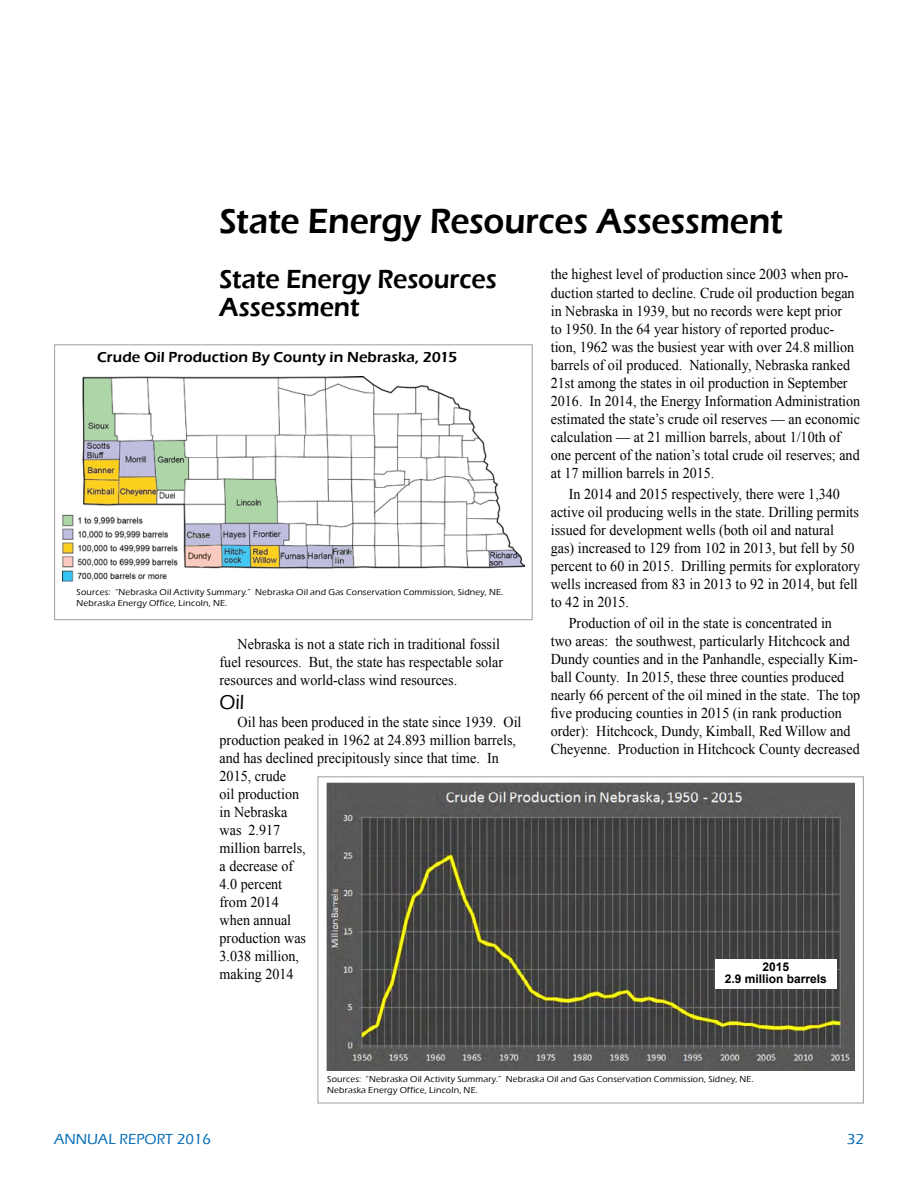
<style>
.page{position:relative;width:918px;height:1188px;background:#fff}
.page>*{position:absolute;margin:0;border:0;box-sizing:border-box;transform-origin:0 0}
.t1{font:600 36px "Eras ITC";letter-spacing:-.005em;color:#000;scale:.94 1}
.t2{font:600 27px/28.5px "Eras ITC";letter-spacing:-.005em;color:#000;scale:.94 1}
.t3{font:500 21px "Eras ITC";color:#000;scale:.94 1}
.t4{font:15px/18px "Times New Roman";color:#000;scale:.94 1}
.t5{font:600 15px "Eras ITC";letter-spacing:.005em;color:#000}
.t6{font:500 15px "Eras ITC";color:#006bb6}
.t7{font:700 12px/12px "Arial";color:#000;text-align:center}
.t8{font:500 9px/10.5px "Eras ITC";letter-spacing:.02em;color:#000}
</style>
<div class="page">
<img style="left:63px;top:376px;width:462px;height:206px">
<div style="left:54px;top:344px;width:479px;height:276px;border:1px solid #a7a9ac"></div>
<img style="left:326px;top:783px;width:529px;height:288px">
<div style="left:715px;top:960px;width:121px;height:29px;background:#fff"></div>
<h1 class="t1" style="left:220px;top:200px;width:601px">State Energy Resources Assessment</h1>
<h2 class="t2" style="left:220px;top:265px;width:296px">State Energy Resources<br>Assessment</h2>
<p class="t5" style="left:97px;top:349px;width:362px">Crude Oil Production By County in Nebraska, 2015</p>
<p class="t8" style="left:77px;top:587px;width:428px">Sources: “Nebraska Oil Activity Summary.” Nebraska Oil and Gas Conservation Commission, Sidney, NE.<br>Nebraska Energy Office, Lincoln, NE.</p>
<p class="t4" style="left:220px;top:635px;width:303px;text-indent:18px">Nebraska is not a state rich in traditional fossil fuel resources. But, the state has respectable solar resources and world-class wind resources.</p>
<h3 class="t3" style="left:220px;top:690px;width:28px">Oil</h3>
<p class="t4" style="left:220px;top:713px;width:323px;text-indent:18px">Oil has been produced in the state since 1939. Oil production peaked in 1962 at 24.893 million barrels, and has declined precipitously since that time. In<br>2015, crude<br>oil production<br>in Nebraska<br>was 2.917<br>million barrels,<br>a decrease of<br>4.0 percent<br>from 2014<br>when annual<br>production was<br>3.038 million,<br>making 2014</p>
<p class="t4" style="left:551px;top:265px;width:331px">the highest level of production since 2003 when pro&shy;duction started to decline. Crude oil production began in Nebraska in 1939, but no records were kept prior<br>to 1950. In the 64 year history of reported produc&shy;tion, 1962 was the busiest year with over 24.8 million barrels of oil produced. Nationally, Nebraska ranked 21st among the states in oil production in September 2016. In 2014, the Energy Information Administration estimated the state’s crude oil reserves — an economic calculation — at 21 million barrels, about 1/10th of one percent of the nation’s total crude oil reserves; and at 17 million barrels in 2015.</p>
<p class="t4" style="left:551px;top:484px;width:331px;text-indent:18px">In 2014 and 2015 respectively, there were 1,340 active oil producing wells in the state. Drilling permits issued for development wells (both oil and natural gas) increased to 129 from 102 in 2013, but fell by 50 percent to 60 in 2015. Drilling permits for exploratory wells increased from 83 in 2013 to 92 in 2014, but fell to 42 in 2015.</p>
<p class="t4" style="left:551px;top:613px;width:331px;text-indent:18px">Production of oil in the state is concentrated in<br>two areas: the southwest, particularly Hitchcock and Dundy counties and in the Panhandle, especially Kim&shy;ball County. In 2015, these three counties produced nearly 66 percent of the oil mined in the state. The top five producing counties in 2015 (in rank production order): Hitchcock, Dundy, Kimball, Red Willow and Cheyenne. Production in Hitchcock County decreased</p>
<p class="t7" style="left:725px;top:961px;width:104px">2015<br>2.9 million barrels</p>
<p class="t8" style="left:327px;top:1074px;width:428px">Sources: “Nebraska Oil Activity Summary.” Nebraska Oil and Gas Conservation Commission, Sidney, NE.<br>Nebraska Energy Office, Lincoln, NE.</p>
<p class="t6" style="left:54px;top:1131px;width:159px">ANNUAL REPORT 2016</p>
<p class="t6" style="left:847px;top:1131px;width:19px">32</p>
</div>
